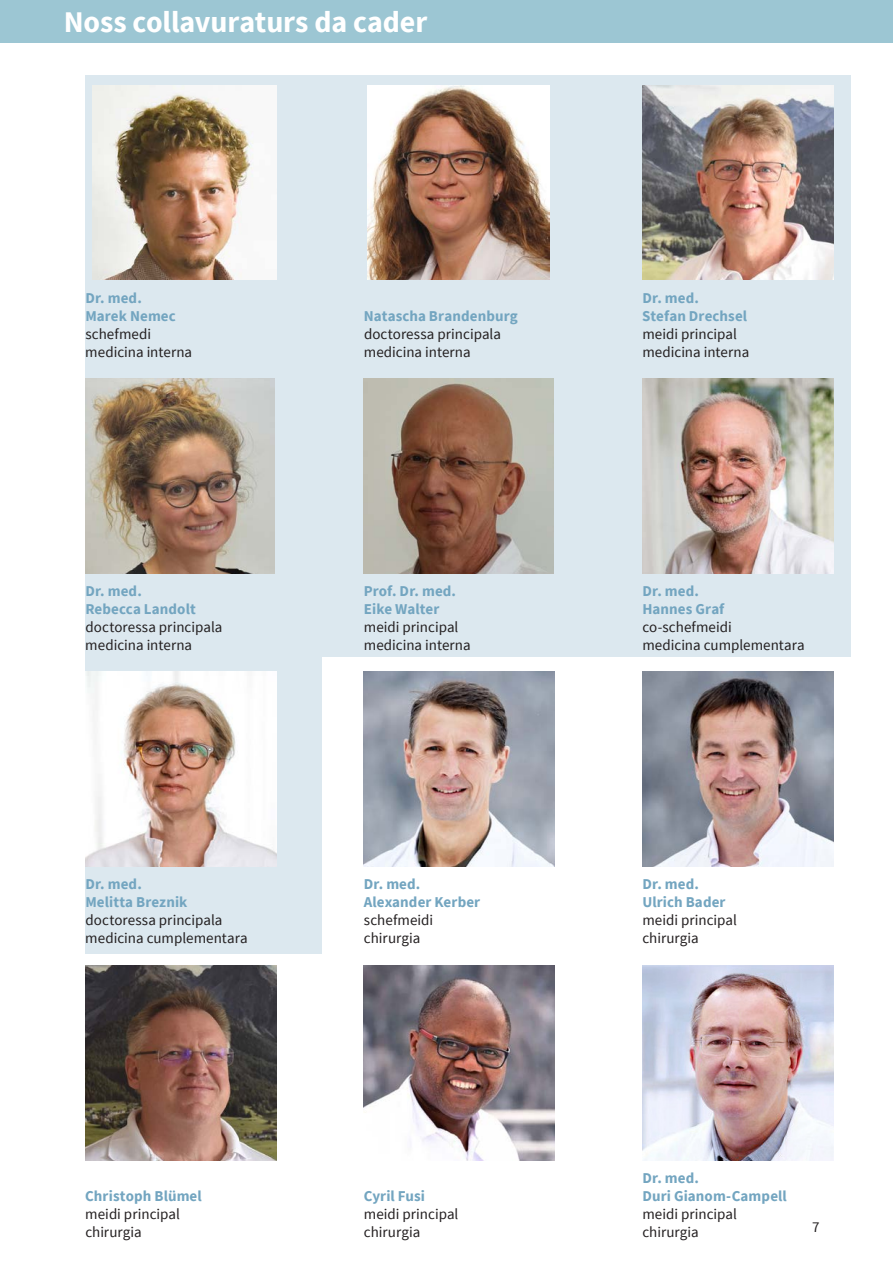
<style>
.page{position:relative;width:893px;height:1263px;background:#fff}
.page>*{position:absolute;margin:0;border:0;box-sizing:border-box;transform-origin:0 0}
.t1{font:700 30px "Source Sans Pro";letter-spacing:-.005em;color:#fff}
.t2{font:15px "Source Sans Pro";color:#231f20}
.t3{font:700 15px "Source Sans Pro";letter-spacing:.005em;color:#73a5c0}
</style>
<div class="page">
<div style="left:85px;top:657px;width:236px;height:296px;background:#dce8ef"></div>
<div style="left:85px;top:75px;width:765px;height:582px;background:#dce8ef"></div>
<div style="left:0;top:0;width:893px;height:43px;background:#9cc6d3"></div>
<img style="left:92px;top:85px;width:184px;height:195px">
<img style="left:86px;top:378px;width:189px;height:195px">
<img style="left:368px;top:85px;width:181px;height:195px">
<img style="left:642px;top:85px;width:191px;height:195px">
<img style="left:364px;top:378px;width:190px;height:195px">
<img style="left:642px;top:378px;width:191px;height:195px">
<img style="left:85px;top:672px;width:191px;height:195px">
<img style="left:364px;top:965px;width:191px;height:195px">
<img style="left:85px;top:965px;width:191px;height:195px">
<img style="left:642px;top:672px;width:191px;height:195px">
<img style="left:642px;top:965px;width:191px;height:195px">
<img style="left:364px;top:672px;width:191px;height:195px">
<p class="t1" style="left:64px;top:2px;width:365px">Noss collavuraturs da cader</p>
<p class="t3" style="left:85px;top:287px;width:58px">Dr. med.</p>
<p class="t3" style="left:85px;top:305px;width:92px">Marek Nemec</p>
<p class="t2" style="left:85px;top:324px;width:67px">schefmedi</p>
<p class="t2" style="left:85px;top:342px;width:108px">medicina interna</p>
<p class="t3" style="left:85px;top:581px;width:58px">Dr. med.</p>
<p class="t3" style="left:85px;top:599px;width:112px">Rebecca Landolt</p>
<p class="t2" style="left:86px;top:617px;width:138px">doctoressa principala</p>
<p class="t2" style="left:85px;top:635px;width:108px">medicina interna</p>
<p class="t3" style="left:85px;top:874px;width:58px">Dr. med.</p>
<p class="t3" style="left:85px;top:892px;width:104px">Melitta Breznik</p>
<p class="t2" style="left:86px;top:911px;width:138px">doctoressa principala</p>
<p class="t2" style="left:85px;top:929px;width:164px">medicina cumplementara</p>
<p class="t3" style="left:85px;top:1186px;width:118px">Christoph Blümel</p>
<p class="t2" style="left:85px;top:1204px;width:96px">meidi principal</p>
<p class="t2" style="left:85px;top:1222px;width:58px">chirurgia</p>
<p class="t3" style="left:364px;top:305px;width:155px">Natascha Brandenburg</p>
<p class="t2" style="left:364px;top:324px;width:138px">doctoressa principala</p>
<p class="t2" style="left:364px;top:342px;width:108px">medicina interna</p>
<p class="t3" style="left:364px;top:581px;width:94px">Prof. Dr. med.</p>
<p class="t3" style="left:364px;top:599px;width:77px">Eike Walter</p>
<p class="t2" style="left:364px;top:617px;width:96px">meidi principal</p>
<p class="t2" style="left:364px;top:635px;width:108px">medicina interna</p>
<p class="t3" style="left:364px;top:874px;width:58px">Dr. med.</p>
<p class="t3" style="left:364px;top:892px;width:118px">Alexander Kerber</p>
<p class="t2" style="left:364px;top:911px;width:71px">schefmeidi</p>
<p class="t2" style="left:364px;top:929px;width:58px">chirurgia</p>
<p class="t3" style="left:364px;top:1186px;width:63px">Cyril Fusi</p>
<p class="t2" style="left:364px;top:1204px;width:96px">meidi principal</p>
<p class="t2" style="left:364px;top:1222px;width:58px">chirurgia</p>
<p class="t3" style="left:642px;top:287px;width:58px">Dr. med.</p>
<p class="t3" style="left:642px;top:305px;width:106px">Stefan Drechsel</p>
<p class="t2" style="left:642px;top:324px;width:96px">meidi principal</p>
<p class="t2" style="left:642px;top:342px;width:108px">medicina interna</p>
<p class="t3" style="left:642px;top:581px;width:58px">Dr. med.</p>
<p class="t3" style="left:642px;top:599px;width:83px">Hannes Graf</p>
<p class="t2" style="left:642px;top:617px;width:91px">co-schefmeidi</p>
<p class="t2" style="left:642px;top:635px;width:164px">medicina cumplementara</p>
<p class="t3" style="left:642px;top:874px;width:58px">Dr. med.</p>
<p class="t3" style="left:642px;top:892px;width:85px">Ulrich Bader</p>
<p class="t2" style="left:642px;top:911px;width:96px">meidi principal</p>
<p class="t2" style="left:642px;top:929px;width:58px">chirurgia</p>
<p class="t3" style="left:642px;top:1168px;width:58px">Dr. med.</p>
<p class="t3" style="left:642px;top:1186px;width:146px">Duri Gianom-Campell</p>
<p class="t2" style="left:642px;top:1204px;width:96px">meidi principal</p>
<p class="t2" style="left:642px;top:1222px;width:58px">chirurgia</p>
<p class="t2" style="left:812px;top:1217px;width:9px">7</p>
</div>
